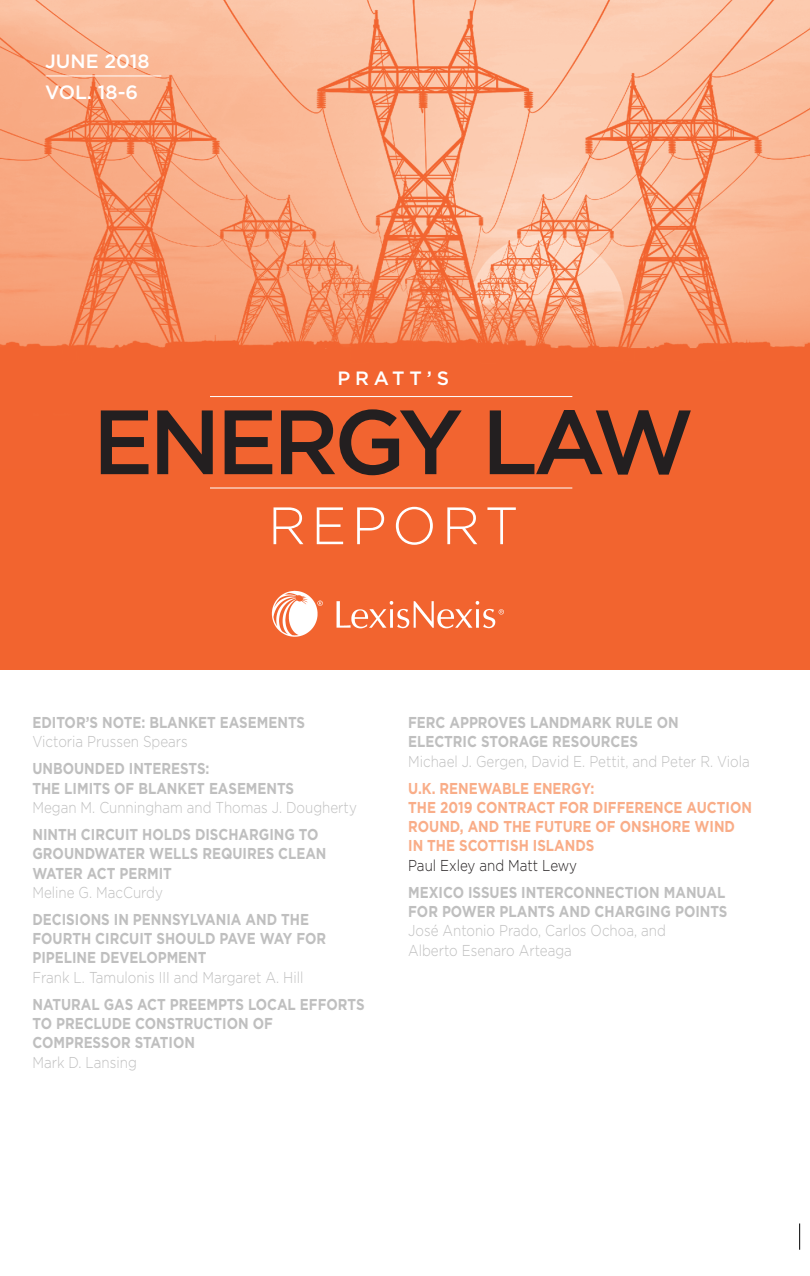
<style>
.page{position:relative;width:810px;height:1276px;background:#fff}
.page>*{position:absolute;margin:0;border:0;box-sizing:border-box;transform-origin:0 0}
.t1{font:500 91px "Gotham";letter-spacing:-.05em;color:#231f20}
.t2{font:300 52.5px "Gotham";letter-spacing:.1em;color:#fff}
.t3{font:500 19.25px/31px "Gotham";color:#fff}
.t4{font:700 15.75px/19.2px "Gotham";color:#bfbfbf;scale:.85 1}
.t5{font:300 15.75px/19.2px "Gotham";color:#bfbfbf;scale:.85 1}
.t6{font:700 15.75px/19.2px "Gotham";color:#f9ad88;scale:.85 1}
.t7{font:300 15.75px "Gotham";color:#231f20;scale:.85 1}
</style>
<div class="page">
<img style="left:0;top:0;width:810px;height:469px">
<div style="left:0;top:469px;width:810px;height:201px;background:#f2642f"></div>
<img style="left:271px;top:590px;width:233px;height:47px">
<hr style="left:210px;top:487px;width:362px;height:1px;background:#fff">
<hr style="left:210px;top:396px;width:362px;height:1px;background:#fff">
<hr style="left:46px;top:76px;width:115px;height:1px;background:#fff">
<svg style="left:799px;top:1223px;width:1px;height:27px"></svg>
<p class="t3" style="left:45px;top:46px;width:106px">JUNE 2018<br>VOL. 18-6</p>
<p class="t3" style="left:337px;top:362px;width:113px">PRATT’S</p>
<h1 class="t1" style="left:93px;top:382px;width:603px">ENERGY LAW</h1>
<h2 class="t2" style="left:268px;top:492px;width:252px">REPORT</h2>
<p class="t4" style="left:32px;top:713px;width:322px">EDITOR’S NOTE: BLANKET EASEMENTS</p>
<p class="t5" style="left:32px;top:732px;width:184px">Victoria Prussen Spears</p>
<p class="t4" style="left:32px;top:759px;width:309px">UNBOUNDED INTERESTS:<br>THE LIMITS OF BLANKET EASEMENTS</p>
<p class="t5" style="left:32px;top:797px;width:383px">Megan M. Cunningham and Thomas J. Dougherty</p>
<p class="t4" style="left:32px;top:825px;width:347px">NINTH CIRCUIT HOLDS DISCHARGING TO<br>GROUNDWATER WELLS REQUIRES CLEAN<br>WATER ACT PERMIT</p>
<p class="t5" style="left:32px;top:882px;width:155px">Meline G. MacCurdy</p>
<p class="t4" style="left:32px;top:909px;width:347px">DECISIONS IN PENNSYLVANIA AND THE<br>FOURTH CIRCUIT SHOULD PAVE WAY FOR<br>PIPELINE DEVELOPMENT</p>
<p class="t5" style="left:32px;top:967px;width:320px">Frank L. Tamulonis III and Margaret A. Hill</p>
<p class="t4" style="left:32px;top:994px;width:392px">NATURAL GAS ACT PREEMPTS LOCAL EFFORTS<br>TO PRECLUDE CONSTRUCTION OF<br>COMPRESSOR STATION</p>
<p class="t5" style="left:32px;top:1052px;width:124px">Mark D. Lansing</p>
<p class="t4" style="left:408px;top:713px;width:320px">FERC APPROVES LANDMARK RULE ON<br>ELECTRIC STORAGE RESOURCES</p>
<p class="t5" style="left:408px;top:751px;width:403px">Michael J. Gergen, David E. Pettit, and Peter R. Viola</p>
<p class="t6" style="left:408px;top:778px;width:406px">U.K. RENEWABLE ENERGY:<br>THE 2019 CONTRACT FOR DIFFERENCE AUCTION<br>ROUND, AND THE FUTURE OF ONSHORE WIND<br>IN THE SCOTTISH ISLANDS</p>
<p class="t7" style="left:408px;top:855px;width:200px">Paul Exley and Matt Lewy</p>
<p class="t4" style="left:408px;top:882px;width:377px">MEXICO ISSUES INTERCONNECTION MANUAL<br>FOR POWER PLANTS AND CHARGING POINTS</p>
<p class="t5" style="left:408px;top:921px;width:305px">José Antonio Prado, Carlos Ochoa, and<br>Alberto Esenaro Arteaga</p>
</div>
